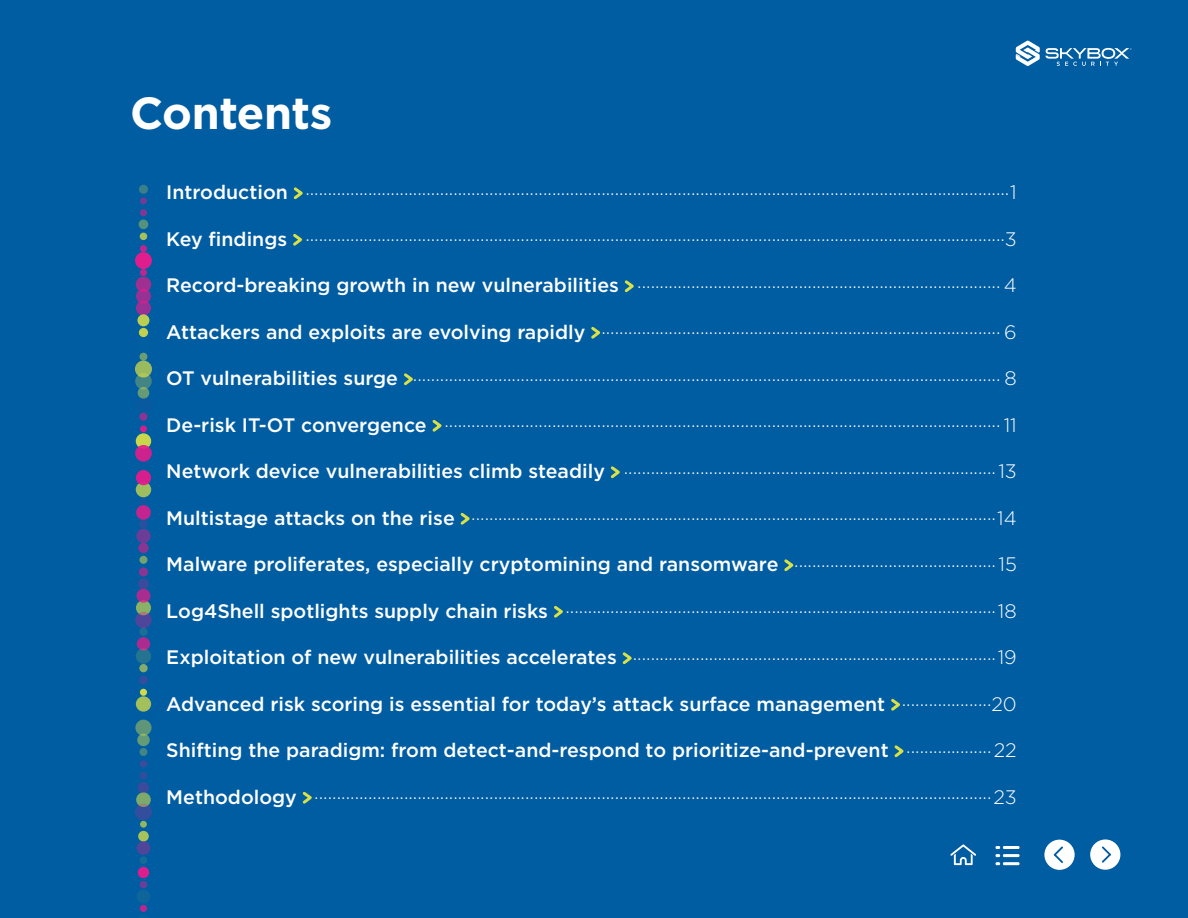
<style>
.page{position:relative;width:1188px;height:918px;background:#005da1}
.page>*{position:absolute;margin:0;border:0;box-sizing:border-box;transform-origin:0 0}
.t1{font:700 45px "Gotham";letter-spacing:-.01em;color:#fff}
.t2{font:300 19.5px/42px "Gotham";color:#fff}
.t3{font:500 19.5px "Gotham";color:#fff}
.s1{font-weight:500}
.s2{font-weight:300}
</style>
<div class="page">
<svg style="left:293px;top:187px;width:10px;height:13px"></svg>
<svg style="left:293px;top:233px;width:9px;height:13px"></svg>
<svg style="left:624px;top:280px;width:10px;height:13px"></svg>
<svg style="left:591px;top:326px;width:10px;height:13px"></svg>
<svg style="left:404px;top:373px;width:9px;height:13px"></svg>
<svg style="left:432px;top:420px;width:10px;height:12px"></svg>
<svg style="left:610px;top:466px;width:10px;height:13px"></svg>
<svg style="left:460px;top:513px;width:10px;height:12px"></svg>
<svg style="left:784px;top:559px;width:10px;height:13px"></svg>
<svg style="left:554px;top:605px;width:9px;height:13px"></svg>
<svg style="left:622px;top:652px;width:10px;height:13px"></svg>
<svg style="left:891px;top:698px;width:9px;height:13px"></svg>
<svg style="left:894px;top:745px;width:10px;height:13px"></svg>
<svg style="left:302px;top:792px;width:10px;height:12px"></svg>
<div style="left:1090px;top:839px;width:30px;height:31px;background:#fff;border-radius:50%"></div>
<svg style="left:1102px;top:846px;width:9px;height:17px"></svg>
<div style="left:1044px;top:840px;width:31px;height:30px;background:#fff;border-radius:50%"></div>
<svg style="left:1054px;top:846px;width:9px;height:17px"></svg>
<hr style="left:1003px;top:846px;width:17px;height:3px;background:#fff">
<hr style="left:1003px;top:854px;width:17px;height:3px;background:#fff">
<hr style="left:1003px;top:862px;width:17px;height:3px;background:#fff">
<svg style="left:996px;top:846px;width:4px;height:19px"></svg>
<svg style="left:950px;top:844px;width:26px;height:21px"></svg>
<svg style="left:1016px;top:41px;width:116px;height:25px"></svg>
<svg style="left:135px;top:720px;width:17px;height:16px"></svg>
<div style="left:137px;top:890px;width:13px;height:14px;background:#0e659a;border-radius:50%"></div>
<div style="left:138px;top:831px;width:11px;height:11px;background:#a6c25b;border-radius:50%"></div>
<div style="left:136px;top:600px;width:15px;height:15px;background:#8ab166;border-radius:50%"></div>
<svg style="left:140px;top:821px;width:7px;height:7px"></svg>
<div style="left:140px;top:856px;width:7px;height:8px;background:#176b97;border-radius:50%"></div>
<div style="left:139px;top:556px;width:8px;height:8px;background:#74a370;border-radius:50%"></div>
<svg style="left:136px;top:433px;width:15px;height:16px"></svg>
<div style="left:135px;top:252px;width:17px;height:17px;background:#e01d8d;border-radius:50%"></div>
<svg style="left:137px;top:734px;width:13px;height:12px"></svg>
<svg style="left:140px;top:425px;width:7px;height:7px"></svg>
<div style="left:139px;top:219px;width:9px;height:10px;background:#55917c;border-radius:50%"></div>
<div style="left:140px;top:245px;width:7px;height:7px;background:#b72890;border-radius:50%"></div>
<svg style="left:136px;top:792px;width:15px;height:15px"></svg>
<svg style="left:136px;top:696px;width:15px;height:16px"></svg>
<div style="left:140px;top:772px;width:7px;height:7px;background:#314e9c;border-radius:50%"></div>
<div style="left:136px;top:482px;width:15px;height:15px;background:#9ebd5e;border-radius:50%"></div>
<svg style="left:139px;top:413px;width:9px;height:8px"></svg>
<div style="left:137px;top:459px;width:13px;height:12px;background:#065ba0;border-radius:50%"></div>
<div style="left:138px;top:867px;width:11px;height:11px;background:#e01d8d;border-radius:50%"></div>
<svg style="left:139px;top:567px;width:9px;height:10px"></svg>
<svg style="left:135px;top:612px;width:17px;height:16px"></svg>
<div style="left:137px;top:841px;width:13px;height:14px;background:#4f4699;border-radius:50%"></div>
<svg style="left:136px;top:289px;width:15px;height:15px"></svg>
<div style="left:137px;top:637px;width:13px;height:14px;background:#ac2b91;border-radius:50%"></div>
<svg style="left:136px;top:301px;width:15px;height:15px"></svg>
<div style="left:135px;top:373px;width:17px;height:16px;background:#438584;border-radius:50%"></div>
<svg style="left:138px;top:387px;width:11px;height:12px"></svg>
<svg style="left:136px;top:529px;width:15px;height:14px"></svg>
<div style="left:135px;top:396px;width:17px;height:17px;background:#085aa0;border-radius:50%"></div>
<svg style="left:136px;top:505px;width:15px;height:15px"></svg>
<div style="left:140px;top:760px;width:7px;height:7px;background:#404a9b;border-radius:50%"></div>
<svg style="left:136px;top:589px;width:14px;height:14px"></svg>
<div style="left:140px;top:497px;width:7px;height:8px;background:#11579f;border-radius:50%"></div>
<div style="left:140px;top:233px;width:7px;height:7px;background:#a4c05c;border-radius:50%"></div>
<svg style="left:139px;top:664px;width:9px;height:8px"></svg>
<div style="left:139px;top:676px;width:9px;height:8px;background:#354d9c;border-radius:50%"></div>
<svg style="left:135px;top:445px;width:17px;height:17px"></svg>
<div style="left:139px;top:185px;width:9px;height:9px;background:#398088;border-radius:50%"></div>
<div style="left:140px;top:198px;width:7px;height:6px;background:#733b96;border-radius:50%"></div>
<div style="left:140px;top:269px;width:7px;height:7px;background:#bb2790;border-radius:50%"></div>
<svg style="left:136px;top:277px;width:15px;height:15px"></svg>
<div style="left:139px;top:520px;width:9px;height:8px;background:#27519d;border-radius:50%"></div>
<div style="left:138px;top:578px;width:11px;height:11px;background:#3b4b9b;border-radius:50%"></div>
<svg style="left:135px;top:361px;width:17px;height:17px"></svg>
<div style="left:140px;top:905px;width:7px;height:7px;background:#bb2790;border-radius:50%"></div>
<svg style="left:136px;top:648px;width:15px;height:16px"></svg>
<div style="left:136px;top:470px;width:15px;height:15px;background:#d61f8d;border-radius:50%"></div>
<div style="left:139px;top:628px;width:9px;height:8px;background:#1c6e95;border-radius:50%"></div>
<svg style="left:136px;top:709px;width:15px;height:14px"></svg>
<div style="left:138px;top:782px;width:11px;height:11px;background:#3b4b9b;border-radius:50%"></div>
<div style="left:140px;top:689px;width:7px;height:7px;background:#cfdb49;border-radius:50%"></div>
<svg style="left:139px;top:328px;width:9px;height:9px"></svg>
<div style="left:140px;top:881px;width:7px;height:7px;background:#6b3e97;border-radius:50%"></div>
<div style="left:139px;top:353px;width:8px;height:8px;background:#699d74;border-radius:50%"></div>
<svg style="left:137px;top:314px;width:12px;height:12px"></svg>
<svg style="left:135px;top:803px;width:17px;height:17px"></svg>
<div style="left:140px;top:209px;width:7px;height:7px;background:#813895;border-radius:50%"></div>
<div style="left:139px;top:748px;width:8px;height:8px;background:#438584;border-radius:50%"></div>
<div style="left:138px;top:543px;width:11px;height:10px;background:#8a3594;border-radius:50%"></div>
<h1 class="t1" style="left:130px;top:83px;width:204px">Contents</h1>
<p class="t2" style="left:166px;top:166px;width:852px"><span class="s1">Introduction</span> .............................................................................................................................................................1</p>
<p class="t2" style="left:166px;top:213px;width:852px"><span class="s1">Key findings</span> ............................................................................................................................................................3</p>
<p class="t2" style="left:166px;top:259px;width:852px"><span class="s1">Record-breaking growth in new vulnerabilities</span> ................................................................................. 4</p>
<p class="t2" style="left:166px;top:306px;width:852px"><span class="s1">Attackers and exploits are evolving rapidly</span> ......................................................................................... 6</p>
<p class="t2" style="left:166px;top:352px;width:852px"><span class="s1">OT vulnerabilities surge</span> ................................................................................................................................... 8</p>
<p class="t2" style="left:166px;top:399px;width:852px"><span class="s1">De-risk IT-OT convergence</span> ............................................................................................................................ 11</p>
<p class="t2" style="left:166px;top:445px;width:852px"><span class="s1">Network device vulnerabilities climb steadily</span> ...................................................................................13</p>
<p class="t2" style="left:166px;top:492px;width:852px"><span class="s1">Multistage attacks on the rise</span> .....................................................................................................................14</p>
<p class="t2" style="left:166px;top:543px;width:852px"><span class="s1">Malware proliferates, especially cryptomining and ransomware</span> .............................................15<br><span class="s1">Log4Shell spotlights supply chain risks</span> ................................................................................................18</p>
<p class="t2" style="left:166px;top:631px;width:852px"><span class="s1">Exploitation of new vulnerabilities accelerates</span> .................................................................................19</p>
<p class="t3" style="left:166px;top:691px;width:852px">Advanced risk scoring is essential for today’s attack surface management <sup>....................</sup><span class="s2">20</span></p>
<p class="t2" style="left:166px;top:729px;width:852px"><span class="s1">Shifting the paradigm: from detect-and-respond to prioritize-and-prevent</span> ...................22<br><span class="s1">Methodology</span> .......................................................................................................................................................23</p>
</div>
